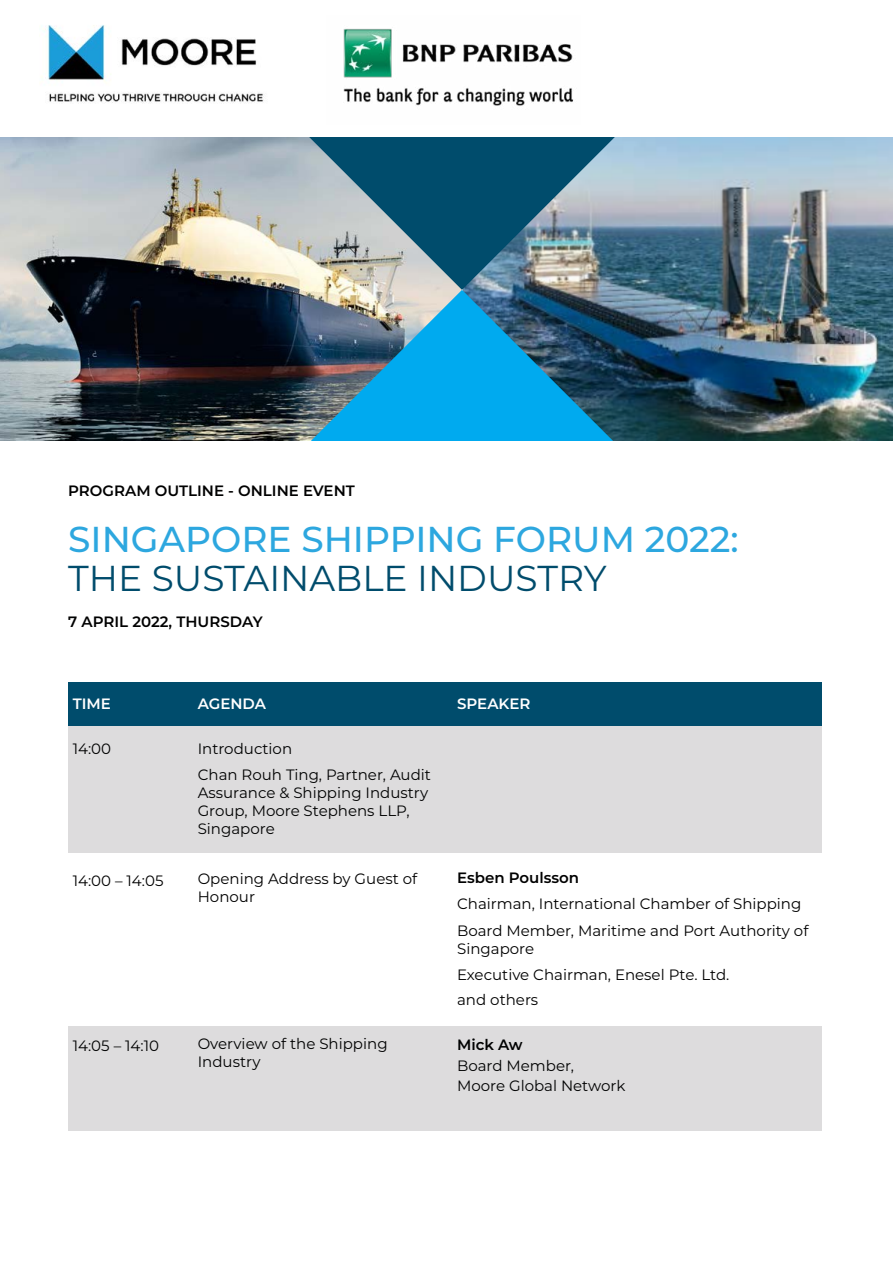
<style>
.page{position:relative;width:893px;height:1263px;background:#fff}
.page>*{position:absolute;margin:0;border:0;box-sizing:border-box;transform-origin:0 0}
.t1{font:500 36px "Montserrat";color:#2da7df}
.t2{font:36px "Montserrat";color:#004c6c}
.t3{font:15px/18px "Montserrat";color:#000101}
.t4{font:600 15px "Montserrat";color:#000101}
.t5{font:600 15px "Montserrat";color:#fff}
</style>
<div class="page">
<img style="left:615px;top:137px;width:278px;height:304px">
<img style="left:0;top:137px;width:309px;height:304px">
<img style="left:309px;top:137px;width:306px;height:153px">
<img style="left:309px;top:290px;width:306px;height:151px">
<img style="left:44px;top:25px;width:220px;height:78px">
<img style="left:343px;top:28px;width:231px;height:78px">
<div style="left:68px;top:682px;width:754px;height:44px;background:#004c6c"></div>
<div style="left:68px;top:1027px;width:754px;height:104px;background:#dddcdd"></div>
<div style="left:68px;top:726px;width:754px;height:126px;background:#dddcdd"></div>
<p class="t4" style="left:68px;top:480px;width:288px">PROGRAM OUTLINE - ONLINE EVENT</p>
<h1 class="t1" style="left:68px;top:514px;width:672px">SINGAPORE SHIPPING FORUM 2022:</h1>
<h1 class="t2" style="left:68px;top:554px;width:540px">THE SUSTAINABLE INDUSTRY</h1>
<p class="t4" style="left:68px;top:611px;width:196px">7 APRIL 2022, THURSDAY</p>
<p class="t5" style="left:73px;top:693px;width:40px">TIME</p>
<p class="t3" style="left:73px;top:739px;width:40px">14:00</p>
<p class="t3" style="left:73px;top:871px;width:92px">14:00 – 14:05</p>
<p class="t3" style="left:73px;top:1036px;width:88px">14:05 – 14:10</p>
<p class="t5" style="left:198px;top:693px;width:70px">AGENDA</p>
<p class="t3" style="left:198px;top:734px;width:235px;line-height:26.5px">Introduction<br>Chan Rouh Ting, Partner, Audit</p>
<p class="t3" style="left:198px;top:783px;width:232px">Assurance &amp; Shipping Industry<br>Group, Moore Stephens LLP,<br>Singapore</p>
<p class="t3" style="left:198px;top:869px;width:221px">Opening Address by Guest of<br>Honour</p>
<p class="t3" style="left:198px;top:1034px;width:191px">Overview of the Shipping<br>Industry</p>
<p class="t5" style="left:457px;top:693px;width:75px">SPEAKER</p>
<p class="t4" style="left:457px;top:867px;width:124px">Esben Poulsson</p>
<p class="t3" style="left:457px;top:890px;width:353px;line-height:26.5px">Chairman, International Chamber of Shipping<br>Board Member, Maritime and Port Authority of</p>
<p class="t3" style="left:457px;top:934px;width:274px;line-height:26.5px">Singapore<br>Executive Chairman, Enesel Pte. Ltd.</p>
<p class="t3" style="left:457px;top:990px;width:83px">and others</p>
<p class="t4" style="left:457px;top:1034px;width:67px">Mick Aw</p>
<p class="t3" style="left:457px;top:1055px;width:170px;line-height:20.5px">Board Member,<br>Moore Global Network</p>
</div>
